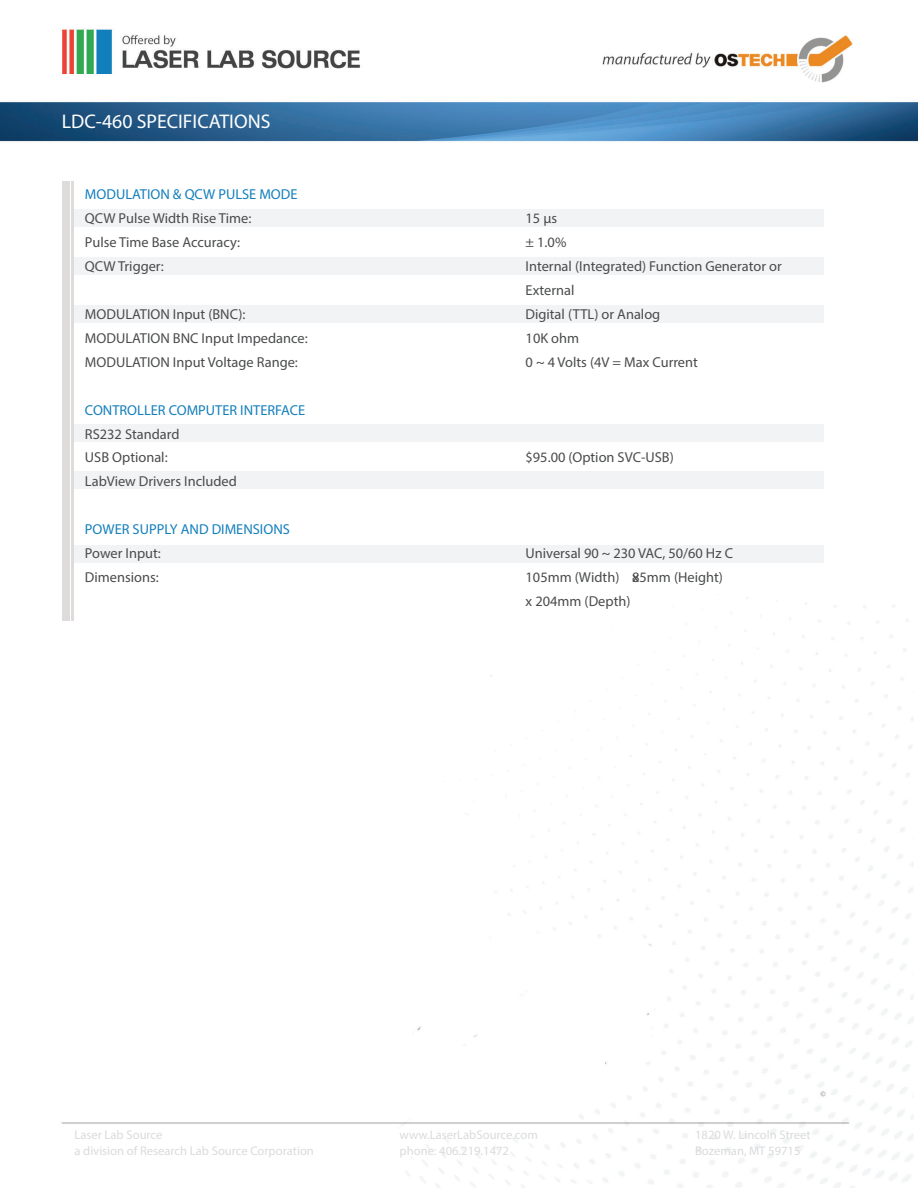
<style>
.page{position:relative;width:918px;height:1188px;background:#fff}
.page>*{position:absolute;margin:0;border:0;box-sizing:border-box;transform-origin:0 0}
.t1{font:19.8px "Myriad Pro";color:#fff}
.t2{font:14.4px/24px "Myriad Pro";color:#4a4b4c}
.t3{font:14.4px "Myriad Pro";color:#147fbc}
.t4{font:12.6px/15.9px "Myriad Pro";color:#dadbdd}
</style>
<div class="page">
<img style="left:0;top:28px;width:918px;height:1160px">
<div style="left:62px;top:181px;width:8px;height:440px;background:#dddcdb"></div>
<div style="left:74px;top:209px;width:749px;height:18px;background:#f2f3f4"></div>
<div style="left:74px;top:257px;width:749px;height:18px;background:#f2f3f4"></div>
<div style="left:74px;top:305px;width:749px;height:18px;background:#f2f3f4"></div>
<div style="left:74px;top:424px;width:749px;height:18px;background:#f2f3f4"></div>
<div style="left:74px;top:545px;width:749px;height:18px;background:#f2f3f4"></div>
<div style="left:74px;top:471px;width:749px;height:18px;background:#f2f3f4"></div>
<hr style="left:72px;top:181px;width:2px;height:440px;background:#dddcdb">
<h1 class="t1" style="left:62px;top:114px;width:210px">LDC-460 SPECIFICATIONS</h1>
<p class="t3" style="left:85px;top:189px;width:214px">MODULATION &amp; QCW PULSE MODE</p>
<p class="t2" style="left:85px;top:207px;width:168px">QCW Pulse Width Rise Time:</p>
<p class="t2" style="left:526px;top:207px;width:33px">15 μs</p>
<p class="t2" style="left:85px;top:231px;width:157px">Pulse Time Base Accuracy:</p>
<p class="t2" style="left:526px;top:231px;width:42px">± 1.0%</p>
<p class="t2" style="left:85px;top:255px;width:80px">QCW Trigger:</p>
<p class="t2" style="left:526px;top:255px;width:258px">Internal (Integrated) Function Generator or<br>External</p>
<p class="t2" style="left:85px;top:303px;width:162px">MODULATION Input (BNC):</p>
<p class="t2" style="left:526px;top:303px;width:136px">Digital (TTL) or Analog</p>
<p class="t2" style="left:85px;top:327px;width:224px">MODULATION BNC Input Impedance:</p>
<p class="t2" style="left:526px;top:327px;width:55px">10K ohm</p>
<p class="t2" style="left:85px;top:351px;width:214px">MODULATION Input Voltage Range:</p>
<p class="t2" style="left:526px;top:351px;width:174px">0 ~ 4 Volts (4V = Max Current</p>
<p class="t3" style="left:85px;top:404px;width:222px">CONTROLLER COMPUTER INTERFACE</p>
<p class="t2" style="left:85px;top:423px;width:96px">RS232 Standard<br>USB Optional:</p>
<p class="t2" style="left:526px;top:447px;width:150px">$95.00 (Option SVC-USB)</p>
<p class="t2" style="left:85px;top:471px;width:153px">LabView Drivers Included</p>
<p class="t3" style="left:85px;top:524px;width:206px">POWER SUPPLY AND DIMENSIONS</p>
<p class="t2" style="left:85px;top:542px;width:77px">Power Input:</p>
<p class="t2" style="left:526px;top:542px;width:209px">Universal 90 ~ 230 VAC, 50/60 Hz C</p>
<p class="t2" style="left:85px;top:566px;width:75px">Dimensions:</p>
<p class="t2" style="left:526px;top:566px;width:199px">105mm (Width) x 85mm (Height) x 204mm (Depth)</p>
<p class="t4" style="left:75px;top:1128px;width:241px">Laser Lab Source<br>a division of Research Lab Source Corporation</p>
<p class="t4" style="left:400px;top:1128px;width:140px">www.LaserLabSource.com phone: 406.219.1472</p>
<p class="t4" style="left:695px;top:1128px;width:117px">1820 W. Lincoln Street<br>Bozeman, MT 59715</p>
</div>
